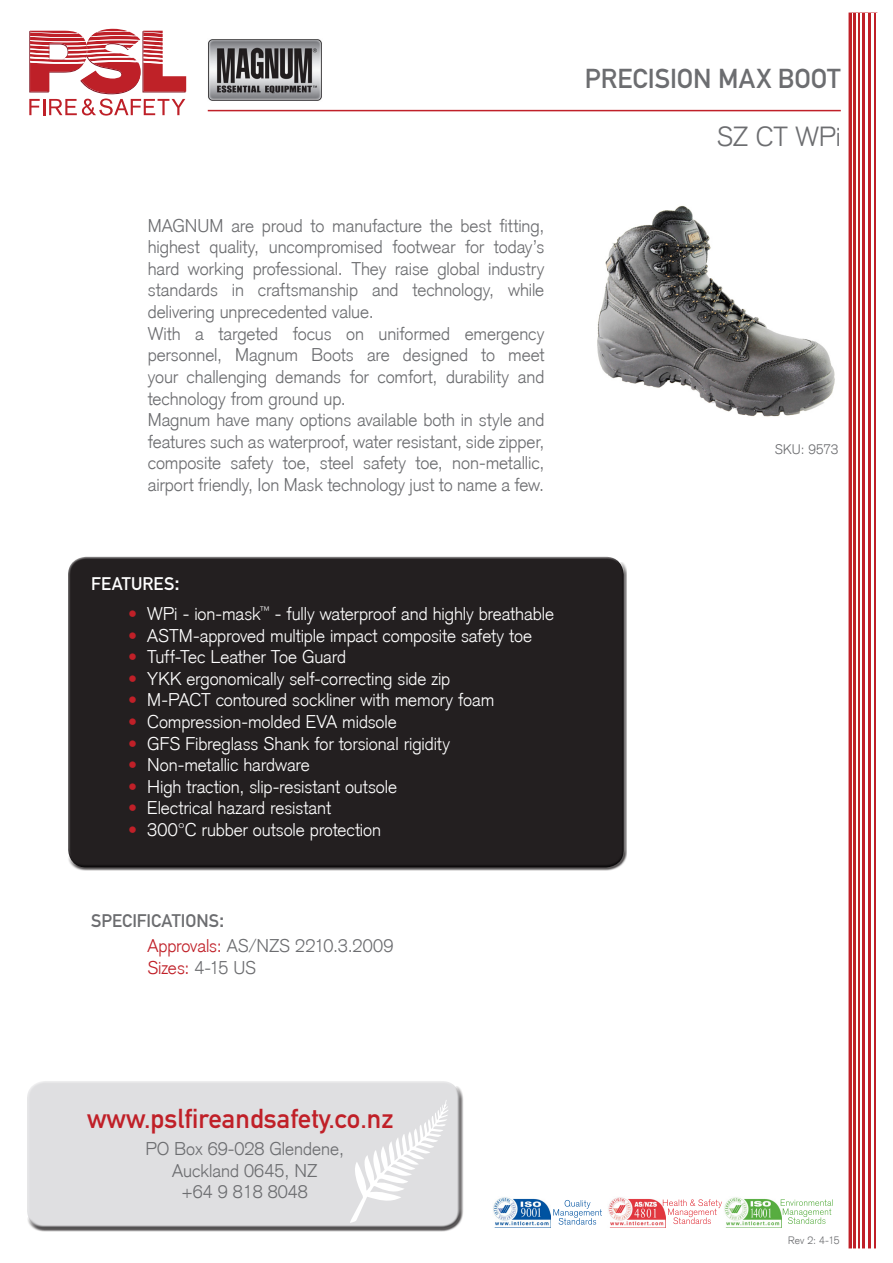
<style>
.page{position:relative;width:893px;height:1263px;background:#fff}
.page>*{position:absolute;margin:0;border:0;box-sizing:border-box;transform-origin:0 0}
.t1{font:27px "DIN Mittelschrift Std";color:#c02028}
.t2{font:27px "DIN Mittelschrift Std";letter-spacing:.005em;color:#6c6d70}
.t3{font:300 27px "Akzidenz Grotesk";color:#6c6d70}
.Paragraph_Style_1{font:300 18px/21.6px "Akzidenz Grotesk";letter-spacing:-.005em;color:#6c6d70;text-align:justify}
.t4{font:300 18px "Akzidenz Grotesk";letter-spacing:-.005em;color:#fff}
.t5{font:18px "DIN Mittelschrift Std";letter-spacing:-.005em;color:#6c6d70}
.t6{font:300 18px "Akzidenz Grotesk";letter-spacing:-.01em;color:#c02028}
.t7{font:18px "DIN Mittelschrift Std";letter-spacing:.01em;color:#fff}
.t8{font:300 13.5px "Akzidenz Grotesk";letter-spacing:.015em;color:#6c6d70}
.t9{font:300 10.5px "Akzidenz Grotesk";color:#6c6d70}
.s1{font-family:"Arial";font-weight:700}
.s2{color:#c02028}
.s3{color:#6c6d70}
</style>
<div class="page">
<img style="left:597px;top:205px;width:238px;height:212px">
<hr style="left:208px;top:110px;width:633px;height:1px;background:#c02028">
<img style="left:208px;top:39px;width:114px;height:62px">
<div style="left:24px;top:1078px;width:436px;height:143px;background:#fff;opacity:.75"></div>
<div style="left:27px;top:1086px;width:437px;height:146px;background:#231f20;opacity:.75"></div>
<svg style="left:350px;top:1100px;width:99px;height:123px"></svg>
<img style="left:493px;top:1197px;width:57px;height:29px">
<svg style="left:553px;top:1200px;width:49px;height:25px"></svg>
<img style="left:724px;top:1197px;width:57px;height:29px">
<svg style="left:781px;top:1199px;width:52px;height:25px"></svg>
<img style="left:608px;top:1197px;width:56px;height:29px">
<svg style="left:663px;top:1199px;width:59px;height:25px"></svg>
<svg style="left:29px;top:29px;width:157px;height:87px"></svg>
<div style="left:848px;top:13px;width:29px;height:1235px;background:#c02028"></div>
<hr style="left:852px;top:13px;width:1px;height:1235px;background:#fff">
<hr style="left:856px;top:13px;width:1px;height:1235px;background:#fff">
<hr style="left:860px;top:13px;width:2px;height:1235px;background:#fff">
<hr style="left:865px;top:13px;width:3px;height:1235px;background:#fff">
<hr style="left:871px;top:13px;width:3px;height:1235px;background:#fff">
<hr style="left:876px;top:13px;width:3px;height:1235px;background:#fff">
<div style="left:65px;top:554px;width:559px;height:306px;background:#fff;opacity:.75"></div>
<div style="left:68px;top:562px;width:559px;height:309px;background:#231f20"></div>
<p class="Paragraph_Style_1" style="left:148px;top:215px;width:398px">MAGNUM are proud to manufacture the best fitting, highest quality, uncompromised footwear for today’s hard working professional. They raise global industry standards in craftsmanship and technology, while delivering unprecedented value.</p>
<p class="Paragraph_Style_1" style="left:148px;top:323px;width:398px">With a targeted focus on uniformed emergency personnel, Magnum Boots are designed to meet your challenging demands for comfort, durability and technology from ground up.</p>
<p class="Paragraph_Style_1" style="left:148px;top:409px;width:398px">Magnum have many options available both in style and features such as waterproof, water resistant, side zipper, composite safety toe, steel safety toe, non-metallic, airport friendly, Ion Mask technology just to name a few.</p>
<p class="t7" style="left:91px;top:573px;width:90px">FEATURES<span class="s1">:</span></p>
<p class="t4" style="left:128px;top:603px;width:427px"><span class="s2">•</span> WPi - ion-mask<sup>™</sup> - fully waterproof and highly breathable</p>
<p class="t4" style="left:128px;top:625px;width:405px"><span class="s2">•</span> ASTM-approved multiple impact composite safety toe</p>
<p class="t4" style="left:128px;top:646px;width:219px"><span class="s2">•</span> Tuff-Tec Leather Toe Guard</p>
<p class="t4" style="left:128px;top:668px;width:324px"><span class="s2">•</span> YKK ergonomically self-correcting side zip</p>
<p class="t4" style="left:128px;top:690px;width:368px"><span class="s2">•</span> M-PACT contoured sockliner with memory foam</p>
<p class="t4" style="left:128px;top:711px;width:270px"><span class="s2">•</span> Compression-molded EVA midsole</p>
<p class="t4" style="left:128px;top:733px;width:323px"><span class="s2">•</span> GFS Fibreglass Shank for torsional rigidity</p>
<p class="t4" style="left:128px;top:754px;width:183px"><span class="s2">•</span> Non-metallic hardware</p>
<p class="t4" style="left:128px;top:776px;width:270px"><span class="s2">•</span> High traction, slip-resistant outsole</p>
<p class="t4" style="left:128px;top:798px;width:204px"><span class="s2">•</span> Electrical hazard resistant</p>
<p class="t4" style="left:128px;top:819px;width:254px"><span class="s2">•</span> 300°C rubber outsole protection</p>
<p class="t5" style="left:91px;top:910px;width:135px">SPECIFICATIONS<span class="s1">:</span></p>
<p class="Paragraph_Style_1" style="left:147px;top:935px;width:248px"><span class="s2">Approvals:</span> AS/NZS 2210.3.2009</p>
<p class="t6" style="left:147px;top:957px;width:110px">Sizes: <span class="s3">4-15 US</span></p>
<p class="t2" style="left:585px;top:63px;width:257px">PRECISION MAX BOOT</p>
<p class="t3" style="left:717px;top:121px;width:126px">SZ CT WPi</p>
<p class="t8" style="left:775px;top:442px;width:65px">SKU: 9573</p>
<p class="t1" style="left:87px;top:1102px;width:308px">www.pslfireandsafety.co.nz</p>
<p class="Paragraph_Style_1" style="left:145px;top:1138px;width:200px;text-align:center">PO Box 69-028 Glendene,<br>Auckland 0645, NZ</p>
<p class="Paragraph_Style_1" style="left:182px;top:1181px;width:127px">+64 9 818 8048</p>
<p class="t9" style="left:788px;top:1234px;width:53px">Rev 2: 4-15</p>
</div>
